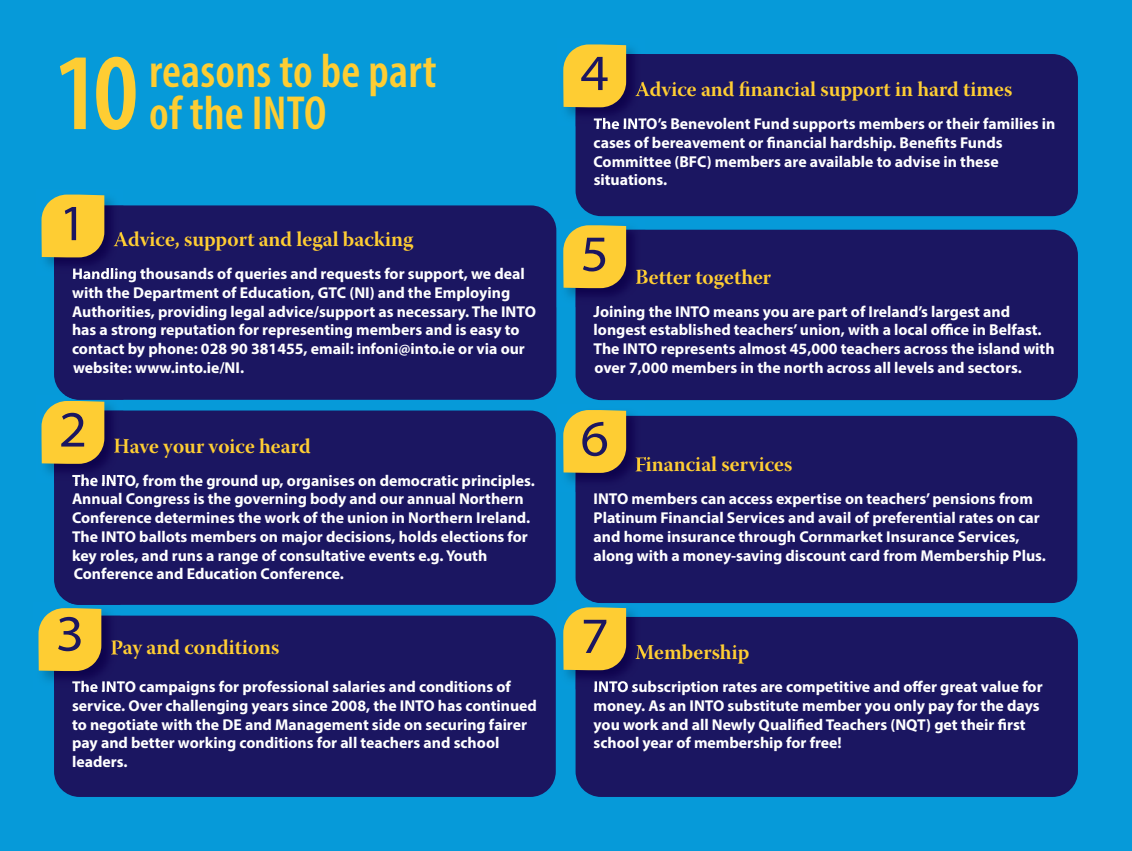
<style>
.page{position:relative;width:1132px;height:851px;background:#fff}
.page>*{position:absolute;margin:0;border:0;box-sizing:border-box;transform-origin:0 0}
.t1{font:600 condensed 109.95px "Myriad Pro";color:#fecd33}
.t2{font:semi-expanded 51px "Myriad Pro";color:#1b1661}
.t3{font:600 condensed 48px/42px "Myriad Pro";letter-spacing:.005em;color:#fecd33}
.t4{font:21px "Warnock Pro Bold Subh";color:#fecd33}
.t5{font:700 15.75px/18.8px "Myriad Pro";color:#fff}
</style>
<div class="page">
<div style="left:0;top:0;width:1131px;height:850px;background:#069ad9"></div>
<div style="left:54px;top:205px;width:502px;height:194px;background:#1b1661;border-radius:26px"></div>
<div style="left:54px;top:410px;width:501px;height:194px;background:#1b1661;border-radius:26px"></div>
<div style="left:54px;top:615px;width:501px;height:181px;background:#1b1661;border-radius:26px"></div>
<div style="left:575px;top:54px;width:502px;height:162px;background:#1b1661;border-radius:26px"></div>
<div style="left:575px;top:230px;width:502px;height:170px;background:#1b1661;border-radius:26px"></div>
<div style="left:575px;top:416px;width:501px;height:187px;background:#1b1661;border-radius:26px"></div>
<div style="left:575px;top:616px;width:502px;height:180px;background:#1b1661;border-radius:26px"></div>
<img style="left:43px;top:195px;width:71px;height:72px">
<img style="left:54px;top:205px;width:69px;height:62px">
<img style="left:113px;top:231px;width:10px;height:16px">
<img style="left:73px;top:268px;width:50px;height:8px">
<svg style="left:41px;top:194px;width:63px;height:63px;background:#e8c33d"></svg>
<img style="left:41px;top:399px;width:82px;height:75px">
<img style="left:64px;top:394px;width:10px;height:5px">
<img style="left:54px;top:410px;width:69px;height:64px">
<img style="left:114px;top:438px;width:9px;height:16px">
<img style="left:72px;top:474px;width:51px;height:9px">
<svg style="left:41px;top:401px;width:63px;height:62px;background:#ebc43b"></svg>
<img style="left:42px;top:601px;width:78px;height:80px">
<img style="left:67px;top:601px;width:53px;height:3px">
<img style="left:54px;top:615px;width:66px;height:66px">
<img style="left:111px;top:639px;width:9px;height:16px">
<img style="left:72px;top:680px;width:48px;height:10px">
<svg style="left:38px;top:608px;width:63px;height:63px;background:#e9c33c"></svg>
<img style="left:566px;top:45px;width:69px;height:72px">
<img style="left:575px;top:54px;width:70px;height:72px">
<img style="left:635px;top:81px;width:10px;height:15px">
<img style="left:593px;top:118px;width:52px;height:8px">
<svg style="left:563px;top:44px;width:63px;height:63px;background:#e9c33c"></svg>
<img style="left:556px;top:226px;width:89px;height:81px">
<img style="left:575px;top:230px;width:70px;height:77px">
<img style="left:635px;top:269px;width:10px;height:16px">
<img style="left:594px;top:305px;width:33px;height:2px">
<svg style="left:563px;top:225px;width:63px;height:63px;background:#e9c33b"></svg>
<img style="left:566px;top:411px;width:79px;height:72px">
<img style="left:575px;top:416px;width:70px;height:76px">
<img style="left:635px;top:457px;width:10px;height:14px">
<svg style="left:563px;top:410px;width:63px;height:63px;background:#eac33b"></svg>
<img style="left:566px;top:600px;width:79px;height:80px">
<img style="left:590px;top:600px;width:55px;height:3px">
<img style="left:575px;top:617px;width:70px;height:72px">
<img style="left:635px;top:644px;width:10px;height:15px">
<img style="left:594px;top:680px;width:51px;height:9px">
<svg style="left:563px;top:607px;width:63px;height:63px;background:#e9c33c"></svg>
<h1 class="t1" style="left:54px;top:53px;width:86px">10</h1>
<h3 class="t3" style="left:149px;top:54px;width:289px">reasons to be part of the INTO</h3>
<h2 class="t2" style="left:59px;top:203px;width:30px">1</h2>
<h3 class="t4" style="left:113px;top:231px;width:301px">Advice, support and legal backing</h3>
<p class="t5" style="left:72px;top:266px;width:465px">Handling thousands of queries and requests for support, we deal with the Department of Education, GTC (NI) and the Employing Authorities, providing legal advice/support as necessary. The INTO has a strong reputation for representing members and is easy to contact by phone: 028 90 381455, email: infoni@into.ie or via our website: www.into.ie/NI.</p>
<h2 class="t2" style="left:59px;top:410px;width:30px">2</h2>
<h3 class="t4" style="left:113px;top:438px;width:199px">Have your voice heard</h3>
<p class="t5" style="left:72px;top:472px;width:464px">The INTO, from the ground up, organises on democratic principles.<br>Annual Congress is the governing body and our annual Northern Conference determines the work of the union in Northern Ireland.<br>The INTO ballots members on major decisions, holds elections for key roles, and runs a range of consultative events e.g. Youth Conference and Education Conference.</p>
<h2 class="t2" style="left:56px;top:614px;width:30px">3</h2>
<h3 class="t4" style="left:110px;top:639px;width:170px">Pay and conditions</h3>
<p class="t5" style="left:72px;top:678px;width:466px">The INTO campaigns for professional salaries and conditions of service. Over challenging years since 2008, the INTO has continued to negotiate with the DE and Management side on securing fairer pay and better working conditions for all teachers and school leaders.</p>
<h2 class="t2" style="left:580px;top:53px;width:30px">4</h2>
<h3 class="t4" style="left:635px;top:81px;width:379px">Advice and financial support in hard times</h3>
<p class="t5" style="left:593px;top:116px;width:463px">The INTO’s Benevolent Fund supports members or their families in cases of bereavement or financial hardship. Benefits Funds Committee (BFC) members are available to advise in these situations.</p>
<h2 class="t2" style="left:580px;top:234px;width:30px">5</h2>
<h3 class="t4" style="left:635px;top:269px;width:138px">Better together</h3>
<p class="t5" style="left:593px;top:303px;width:462px">Joining the INTO means you are part of Ireland’s largest and longest established teachers’ union, with a local office in Belfast.<br>The INTO represents almost 45,000 teachers across the island with over 7,000 members in the north across all levels and sectors.</p>
<h2 class="t2" style="left:580px;top:419px;width:30px">6</h2>
<h3 class="t4" style="left:634px;top:456px;width:159px">Financial services</h3>
<p class="t5" style="left:593px;top:491px;width:454px">INTO members can access expertise on teachers’ pensions from Platinum Financial Services and avail of preferential rates on car and home insurance through Cornmarket Insurance Services, along with a money-saving discount card from Membership Plus.</p>
<h2 class="t2" style="left:580px;top:616px;width:30px">7</h2>
<h3 class="t4" style="left:635px;top:644px;width:116px">Membership</h3>
<p class="t5" style="left:593px;top:678px;width:450px">INTO subscription rates are competitive and offer great value for money. As an INTO substitute member you only pay for the days you work and all Newly Qualified Teachers (NQT) get their first school year of membership for free!</p>
</div>
